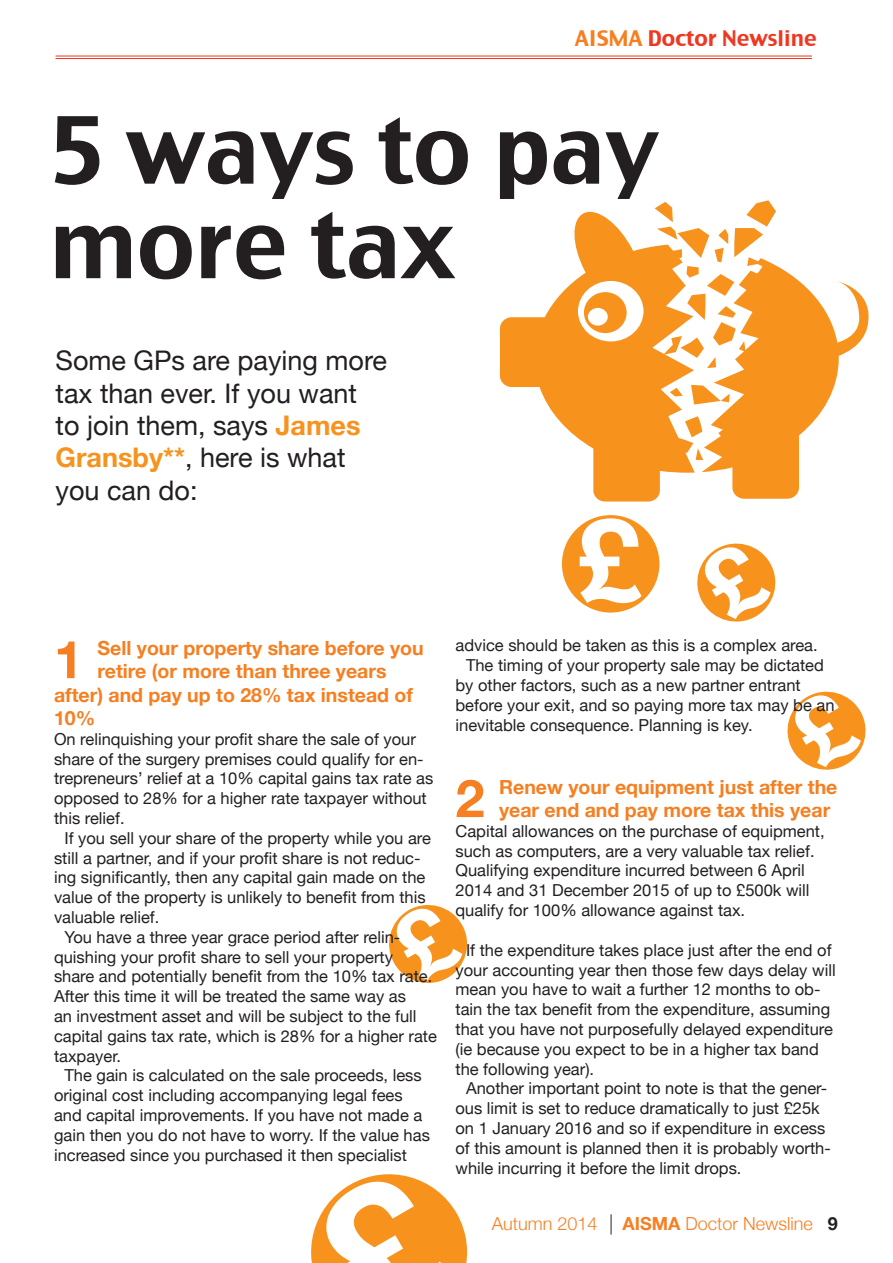
<style>
.page{position:relative;width:893px;height:1263px;background:#fff}
.page>*{position:absolute;margin:0;border:0;box-sizing:border-box;transform-origin:0 0}
.HEAD2{font:90px/94.5px "Charcoal CY";color:#231f20}
.cross{font:700 52.2px "Helvetica Neue";color:#f57f21}
.stand{font:27px/32.4px "Helvetica Neue";color:#231f20}
.t1{font:21px "Charcoal CY";color:#ef3822}
.cross-2{font:700 19.5px/23.4px "Helvetica Neue";color:#f57f21}
.t2{font:300 18px "Helvetica Neue";color:#f57f21}
.with_ind{font:16.5px/19.8px "Helvetica Neue";color:#231f20}
.no_ind{font:16.5px/19.8px "Helvetica Neue";color:#231f20}
.s1{color:#f57f21}
.s2{font-weight:700;color:#f7931d}
.s3{font-weight:700}
.s4{font-weight:700;color:#231f20}
</style>
<div class="page">
<svg style="left:311px;top:1174px;width:157px;height:89px"></svg>
<svg style="left:787px;top:691px;width:79px;height:79px"></svg>
<svg style="left:389px;top:905px;width:79px;height:78px"></svg>
<svg style="left:657px;top:200px;width:212px;height:299px"></svg>
<svg style="left:500px;top:207px;width:195px;height:294px;fill:#f7931d"></svg>
<div style="left:552px;top:369px;width:46px;height:41px;background:#f7931d"></div>
<svg style="left:611px;top:1214px;width:1px;height:20px"></svg>
<hr style="left:56px;top:56px;width:756px;height:1px;background:#ef3822">
<hr style="left:56px;top:58px;width:756px;height:1px;background:#ef3822">
<div style="left:562px;top:515px;width:97px;height:98px;background:#f7931d;border-radius:50%"></div>
<svg style="left:580px;top:518px;width:62px;height:85px"></svg>
<svg style="left:697px;top:543px;width:79px;height:79px"></svg>
<p class="t1" style="left:575px;top:25px;width:244px"><span class="s1">AISMA</span> Doctor Newsline</p>
<p class="HEAD2" style="left:50px;top:101px;width:611px">5 ways to pay more tax</p>
<p class="stand" style="left:56px;top:346px;width:333px">Some GPs are paying more tax than ever. If you want to join them, says <span class="s2">James<br>Gransby**</span>, here is what you can do:</p>
<p class="cross" style="left:54px;top:619px;width:31px">1</p>
<p class="cross-2" style="left:98px;top:637px;width:328px">Sell your property share before you</p>
<p class="cross-2" style="left:98px;top:660px;width:290px">retire (or more than three years</p>
<p class="cross-2" style="left:54px;top:683px;width:360px">after) and pay up to 28% tax instead of</p>
<p class="cross-2" style="left:54px;top:707px;width:43px">10%</p>
<p class="no_ind" style="left:54px;top:730px;width:381px">On relinquishing your profit share the sale of your share of the surgery premises could qualify for en&shy;trepreneurs’ relief at a 10% capital gains tax rate as opposed to 28% for a higher rate taxpayer without this relief.</p>
<p class="with_ind" style="left:54px;top:829px;width:378px;text-indent:10px">If you sell your share of the property while you are still a partner, and if your profit share is not reduc&shy;ing significantly, then any capital gain made on the value of the property is unlikely to benefit from this valuable relief.</p>
<p class="with_ind" style="left:54px;top:928px;width:384px;text-indent:10px">You have a three year grace period after relin&shy;quishing your profit share to sell your property share and potentially benefit from the 10% tax rate.<br>After this time it will be treated the same way as<br>an investment asset and will be subject to the full capital gains tax rate, which is 28% for a higher rate taxpayer.</p>
<p class="with_ind" style="left:54px;top:1066px;width:377px;text-indent:10px">The gain is calculated on the sale proceeds, less original cost including accompanying legal fees and capital improvements. If you have not made a gain then you do not have to worry. If the value has increased since you purchased it then specialist</p>
<p class="with_ind" style="left:455px;top:637px;width:364px">advice should be taken as this is a complex area.</p>
<p class="with_ind" style="left:455px;top:656px;width:380px;text-indent:10px">The timing of your property sale may be dictated by other factors, such as a new partner entrant before your exit, and so paying more tax may be an inevitable consequence. Planning is key.</p>
<p class="cross" style="left:455px;top:757px;width:31px">2</p>
<p class="cross-2" style="left:499px;top:775px;width:340px">Renew your equipment just after the year end and pay more tax this year</p>
<p class="no_ind" style="left:455px;top:822px;width:371px">Capital allowances on the purchase of equipment, such as computers, are a very valuable tax relief.<br>Qualifying expenditure incurred between 6 April 2014 and 31 December 2015 of up to £500k will qualify for 100% allowance against tax.</p>
<p class="with_ind" style="left:455px;top:941px;width:382px;text-indent:10px">If the expenditure takes place just after the end of your accounting year then those few days delay will mean you have to wait a further 12 months to ob&shy;tain the tax benefit from the expenditure, assuming that you have not purposefully delayed expenditure (ie because you expect to be in a higher tax band the following year).</p>
<p class="with_ind" style="left:455px;top:1079px;width:377px;text-indent:10px">Another important point to note is that the gener&shy;ous limit is set to reduce dramatically to just £25k on 1 January 2016 and so if expenditure in excess of this amount is planned then it is probably worth&shy;while incurring it before the limit drops.</p>
<p class="t2" style="left:492px;top:1209px;width:107px">Autumn 2014</p>
<p class="t2" style="left:622px;top:1209px;width:217px"><span class="s3">AISMA</span> Doctor Newsline <span class="s4">9</span></p>
</div>
